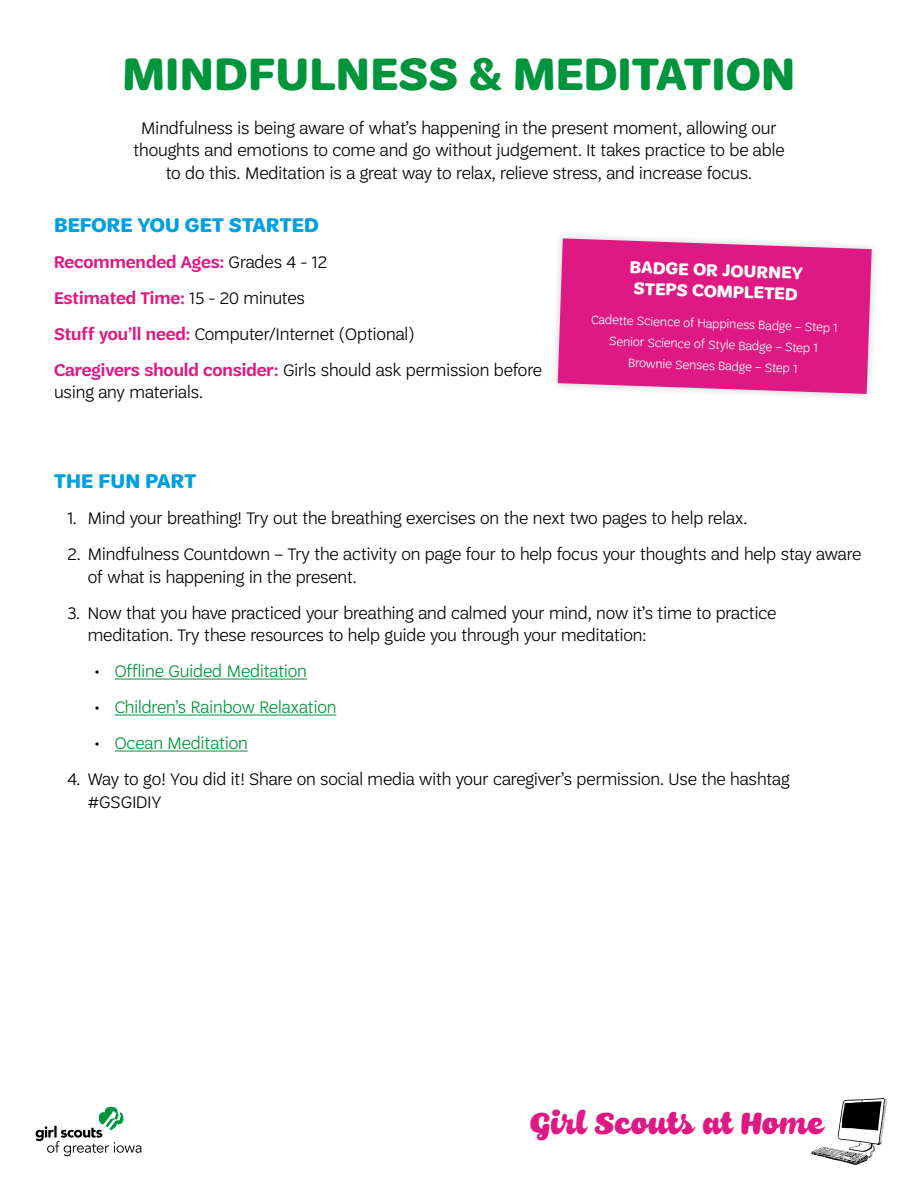
<style>
.page{position:relative;width:918px;height:1188px;background:#fff}
.page>*{position:absolute;margin:0;border:0;box-sizing:border-box;transform-origin:0 0}
.t1{font:700 48px "Trefoil Sans";letter-spacing:.01em;color:#00943c}
.t2{font:32.1px "Shortbread Script";color:#de1983}
.t3{font:700 21px "Trefoil Sans";letter-spacing:.01em;color:#00a0df}
.t4{font:300 18px/22.5px "Trefoil Sans";color:#000}
.t5{font:300 18px "Trefoil Sans";color:#00943c}
.t6{font:700 18px/21px "Trefoil Sans";color:#fff}
.t7{font:300 13.05px/21px "Trefoil Sans";color:#fff;text-align:center}
.s1{font-weight:600;color:#de1983}
.s2{color:#000}
</style>
<div class="page">
<div style="left:550px;top:230px;width:330px;height:172px;background:#000;opacity:.2"></div>
<svg style="left:558px;top:238px;width:314px;height:156px;background:#df2b8c"></svg>
<hr style="left:115px;top:679px;width:192px;height:1px;background:#00943c">
<hr style="left:115px;top:715px;width:221px;height:1px;background:#00943c">
<hr style="left:115px;top:751px;width:133px;height:1px;background:#00943c">
<svg style="left:36px;top:1107px;width:105px;height:49px"></svg>
<svg style="left:811px;top:1098px;width:76px;height:67px"></svg>
<h1 class="t1" style="left:123px;top:47px;width:674px">MINDFULNESS &amp; MEDITATION</h1>
<p class="t4" style="left:133px;top:116px;width:653px;text-align:center">Mindfulness is being aware of what’s happening in the present moment, allowing our thoughts and emotions to come and go without judgement. It takes practice to be able to do this. Meditation is a great way to relax, relieve stress, and increase focus.</p>
<p class="t3" style="left:54px;top:213px;width:266px">BEFORE YOU GET STARTED</p>
<p class="t4" style="left:54px;top:244px;width:490px;line-height:36px"><span class="s1">Recommended Ages:</span> Grades 4 - 12<br><span class="s1">Estimated Time:</span> 15 - 20 minutes<br><span class="s1">Stuff you’ll need:</span> Computer/Internet (Optional)<br><span class="s1">Caregivers should consider:</span> Girls should ask permission before</p>
<p class="t4" style="left:54px;top:381px;width:151px">using any materials.</p>
<p class="t6" style="left:630px;top:257px;width:175px;rotate:2deg">BADGE OR JOURNEY<br>STEPS COMPLETED</p>
<p class="t7" style="left:592px;top:309px;width:248px;rotate:2deg">Cadette Science of Happiness Badge – Step 1<br>Senior Science of Style Badge – Step 1<br>Brownie Senses Badge – Step 1</p>
<p class="t3" style="left:54px;top:470px;width:144px">THE FUN PART</p>
<p class="t4" style="left:68px;top:507px;width:681px">1. Mind your breathing! Try out the breathing exercises on the next two pages to help relax.</p>
<p class="t4" style="left:88px;top:543px;width:775px;text-indent:-20px">2. Mindfulness Countdown – Try the activity on page four to help focus your thoughts and help stay aware of what is happening in the present.</p>
<p class="t4" style="left:88px;top:602px;width:690px;text-indent:-20px">3. Now that you have practiced your breathing and calmed your mind, now it’s time to practice meditation. Try these resources to help guide you through your meditation:</p>
<p class="t5" style="left:94px;top:662px;width:214px"><span class="s2">•</span> Offline Guided Meditation</p>
<p class="t5" style="left:94px;top:698px;width:243px"><span class="s2">•</span> Children’s Rainbow Relaxation</p>
<p class="t5" style="left:94px;top:734px;width:155px"><span class="s2">•</span> Ocean Meditation</p>
<p class="t4" style="left:88px;top:768px;width:703px;text-indent:-20px">4. Way to go! You did it! Share on social media with your caregiver’s permission. Use the hashtag #GSGIDIY</p>
<h2 class="t2" style="left:530px;top:1105px;width:295px">Girl Scouts at Home</h2>
</div>
